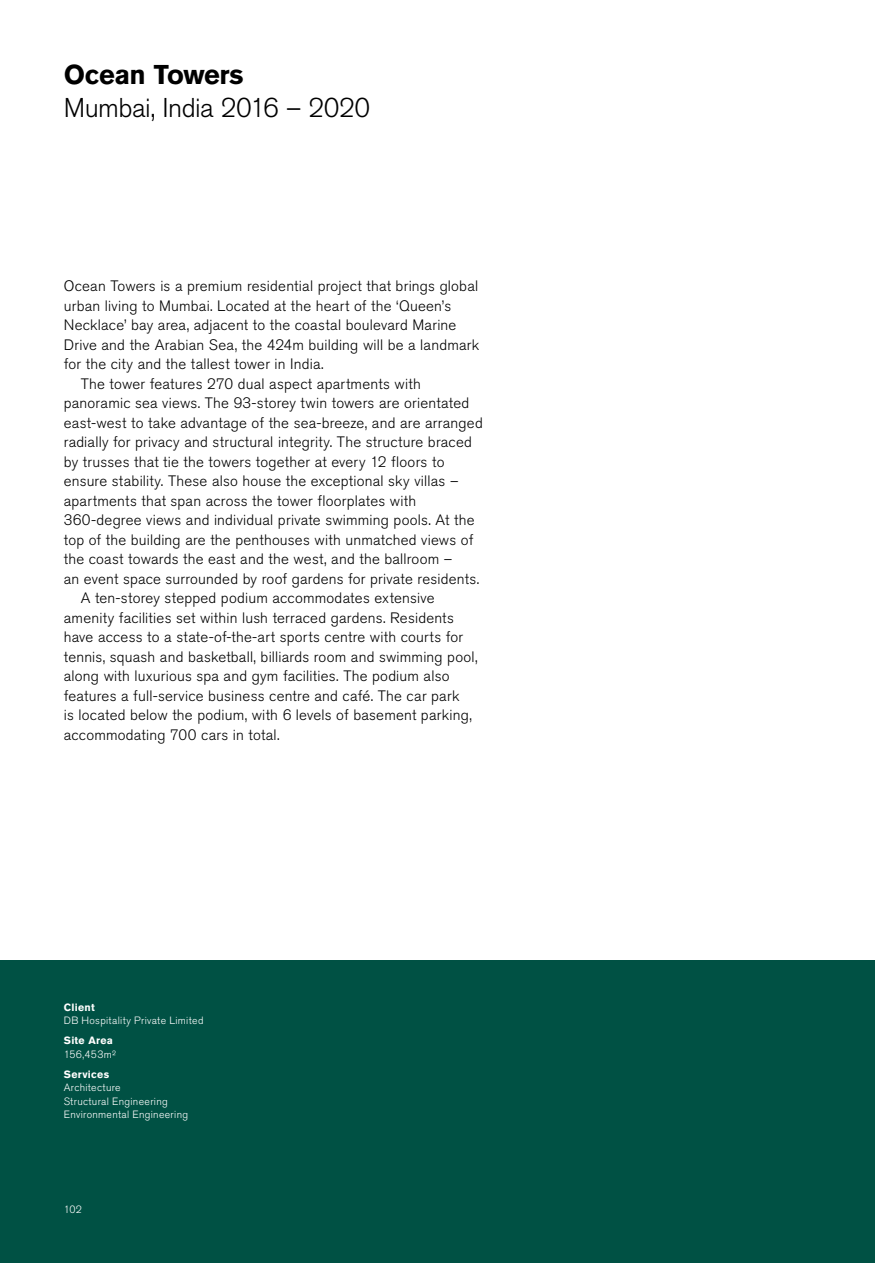
<style>
.page{position:relative;width:893px;height:1263px;background:#fff}
.page>*{position:absolute;margin:0;border:0;box-sizing:border-box;transform-origin:0 0}
.t1{font:300 27px "Akzidenz Grotesk Std";letter-spacing:-.02em;color:#000}
.t2{font:700 27px "Akzidenz Grotesk Std";letter-spacing:-.015em;color:#000}
.t3{font:300 15px "Akzidenz Grotesk Std";letter-spacing:.015em;color:#000}
.t4{font:300 10.5px/13.5px "Akzidenz Grotesk Std";letter-spacing:.03em;color:#fff}
.t5{font:700 10.5px "Akzidenz Grotesk Std";letter-spacing:.03em;color:#fff}
</style>
<div class="page">
<div style="left:0;top:960px;width:875px;height:303px;background:#005144"></div>
<h1 class="t2" style="left:64px;top:59px;width:181px">Ocean Towers</h1>
<h1 class="t1" style="left:64px;top:92px;width:308px">Mumbai, India 2016 – 2020</h1>
<p class="t3" style="left:64px;top:277px;width:416px">Ocean Towers is a premium residential project that brings global</p>
<p class="t3" style="left:64px;top:297px;width:389px">urban living to Mumbai. Located at the heart of the ‘Queen’s</p>
<p class="t3" style="left:64px;top:316px;width:394px">Necklace’ bay area, adjacent to the coastal boulevard Marine</p>
<p class="t3" style="left:64px;top:336px;width:417px">Drive and the Arabian Sea, the 424m building will be a landmark</p>
<p class="t3" style="left:64px;top:355px;width:261px">for the city and the tallest tower in India.</p>
<p class="t3" style="left:81px;top:375px;width:342px">The tower features 270 dual aspect apartments with</p>
<p class="t3" style="left:64px;top:394px;width:407px">panoramic sea views. The 93-storey twin towers are orientated</p>
<p class="t3" style="left:64px;top:414px;width:421px">east-west to take advantage of the sea-breeze, and are arranged</p>
<p class="t3" style="left:64px;top:433px;width:410px">radially for privacy and structural integrity. The structure braced</p>
<p class="t3" style="left:64px;top:453px;width:382px">by trusses that tie the towers together at every 12 floors to</p>
<p class="t3" style="left:64px;top:472px;width:396px">ensure stability. These also house the exceptional sky villas –</p>
<p class="t3" style="left:64px;top:492px;width:354px">apartments that span across the tower floorplates with</p>
<p class="t3" style="left:64px;top:511px;width:412px">360-degree views and individual private swimming pools. At the</p>
<p class="t3" style="left:64px;top:531px;width:411px">top of the building are the penthouses with unmatched views of</p>
<p class="t3" style="left:64px;top:550px;width:390px">the coast towards the east and the west, and the ballroom –</p>
<p class="t3" style="left:64px;top:570px;width:417px">an event space surrounded by roof gardens for private residents.</p>
<p class="t3" style="left:81px;top:589px;width:355px">A ten-storey stepped podium accommodates extensive</p>
<p class="t3" style="left:64px;top:609px;width:392px">amenity facilities set within lush terraced gardens. Residents</p>
<p class="t3" style="left:64px;top:628px;width:401px">have access to a state-of-the-art sports centre with courts for</p>
<p class="t3" style="left:64px;top:648px;width:415px">tennis, squash and basketball, billiards room and swimming pool,</p>
<p class="t3" style="left:64px;top:667px;width:387px">along with luxurious spa and gym facilities. The podium also</p>
<p class="t3" style="left:64px;top:687px;width:397px">features a full-service business centre and café. The car park</p>
<p class="t3" style="left:64px;top:706px;width:410px">is located below the podium, with 6 levels of basement parking,</p>
<p class="t3" style="left:64px;top:726px;width:217px">accommodating 700 cars in total.</p>
<p class="t5" style="left:64px;top:1001px;width:32px">Client</p>
<p class="t4" style="left:64px;top:1014px;width:141px">DB Hospitality Private Limited</p>
<p class="t5" style="left:64px;top:1034px;width:51px">Site Area</p>
<p class="t4" style="left:64px;top:1047px;width:54px">156,453m²</p>
<p class="t5" style="left:64px;top:1068px;width:47px">Services</p>
<p class="t4" style="left:64px;top:1081px;width:126px">Architecture<br>Structural Engineering<br>Environmental Engineering</p>
<p class="t4" style="left:64px;top:1202px;width:20px">102</p>
</div>
